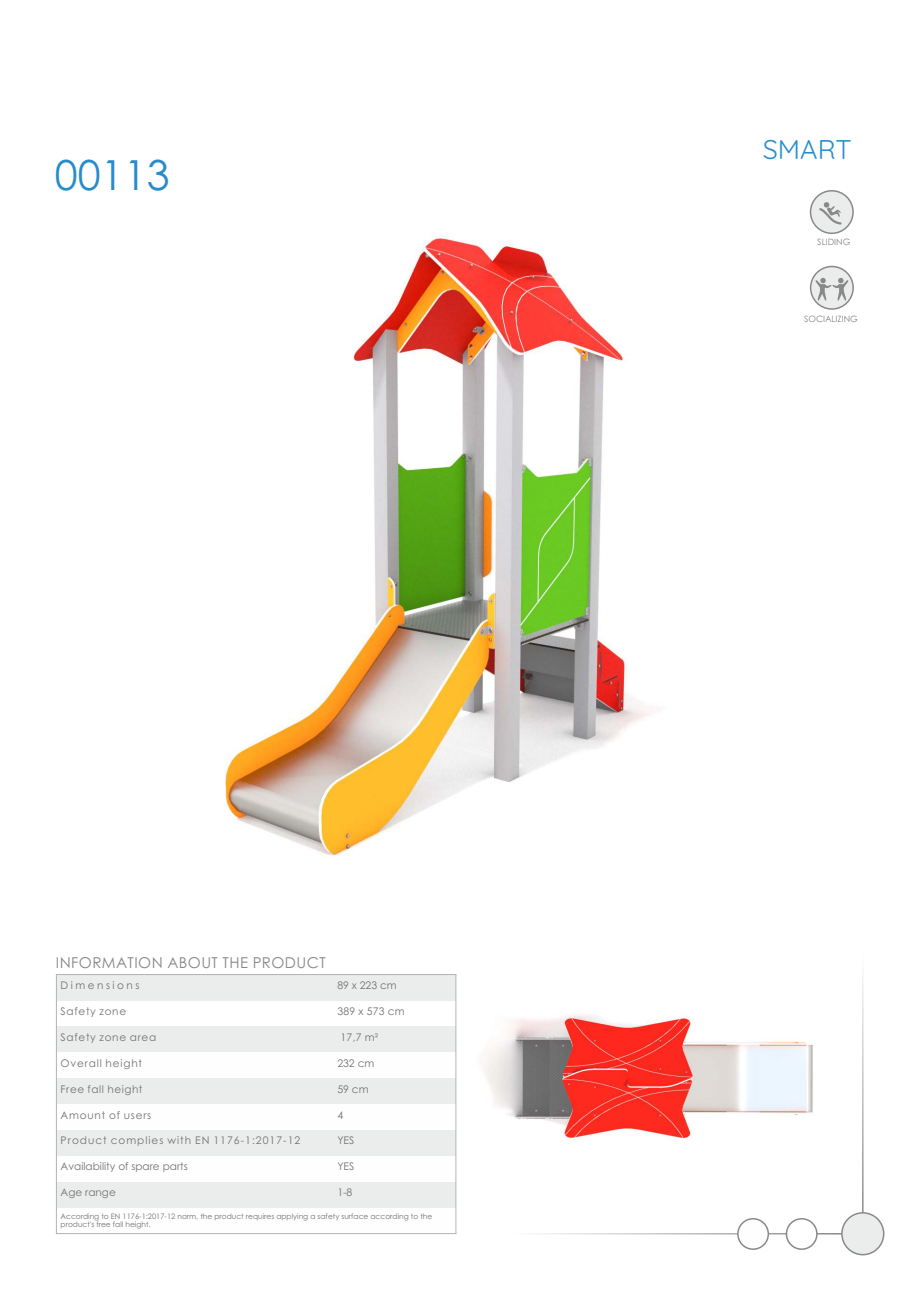
<style>
.page{position:relative;width:920px;height:1290px;background:#fff}
.page>*{position:absolute;margin:0;border:0;box-sizing:border-box;transform-origin:0 0}
.t1{font:41.4px "Century Gothic";color:#278ccc}
.t2{font:27px "Quicksand";color:#278ccc}
.t3{font:15px "Century Gothic";letter-spacing:.03em;color:#898989}
.t4{font:10.5px "Century Gothic";letter-spacing:.065em;color:#727271}
.t5{font:10.5px "Century Gothic";letter-spacing:.095em;color:#727271}
.t6{font:10.5px "Century Gothic";color:#727271}
.t7{font:10.5px "Century Gothic";letter-spacing:.235em;color:#727271}
.t8{font:8.7px "Century Gothic";color:#898989}
.t9{font:7.5px/7.6px "Century Gothic";color:#727271}
</style>
<div class="page">
<img style="left:444px;top:991px;width:427px;height:249px">
<img style="left:225px;top:203px;width:629px;height:653px">
<hr style="left:862px;top:952px;width:1px;height:261px;background:#898989">
<hr style="left:511px;top:1233px;width:331px;height:1px;background:#898989">
<div style="left:810px;top:190px;width:44px;height:44px;background:#ebecec;border:2px solid #898989;border-radius:50%"></div>
<div style="left:823px;top:202px;width:7px;height:6px;background:#898989;border-radius:2px"></div>
<svg style="left:817px;top:206px;width:25px;height:20px"></svg>
<svg style="left:810px;top:266px;width:44px;height:44px"></svg>
<svg style="left:815px;top:278px;width:33px;height:23px"></svg>
<div style="left:841px;top:1212px;width:43px;height:43px;background:#ebecec;border:2px solid #898989;border-radius:50%"></div>
<div style="left:737px;top:1218px;width:32px;height:32px;background:#fefefe;border:2px solid #898989;border-radius:50%"></div>
<div style="left:786px;top:1218px;width:32px;height:32px;background:#fff;border:2px solid #898989;border-radius:50%"></div>
<div style="left:56px;top:974px;width:277px;height:26px;background:#ebecec"></div>
<div style="left:333px;top:974px;width:123px;height:26px;background:#ebecec"></div>
<div style="left:56px;top:1026px;width:277px;height:26px;background:#ebecec"></div>
<div style="left:333px;top:1026px;width:123px;height:26px;background:#ebecec"></div>
<div style="left:333px;top:1052px;width:123px;height:26px;background:#fefefe"></div>
<div style="left:56px;top:1078px;width:277px;height:26px;background:#ebecec"></div>
<div style="left:333px;top:1078px;width:123px;height:26px;background:#ebecec"></div>
<div style="left:333px;top:1104px;width:123px;height:26px;background:#fefefe"></div>
<div style="left:56px;top:1130px;width:277px;height:26px;background:#ebecec"></div>
<div style="left:333px;top:1130px;width:123px;height:26px;background:#ebecec"></div>
<div style="left:333px;top:1156px;width:123px;height:26px;background:#fefefe"></div>
<div style="left:56px;top:1182px;width:277px;height:26px;background:#ebecec"></div>
<div style="left:333px;top:1182px;width:123px;height:26px;background:#ebecec"></div>
<div style="left:56px;top:1208px;width:400px;height:25px;background:#fefefe"></div>
<hr style="left:56px;top:974px;width:1px;height:260px;background:#b2b3b3">
<svg style="left:455px;top:1208px;width:1px;height:25px"></svg>
<hr style="left:456px;top:974px;width:1px;height:234px;background:#b2b3b3">
<hr style="left:56px;top:1233px;width:400px;height:1px;background:#b2b3b3">
<hr style="left:56px;top:974px;width:400px;height:1px;background:#b2b3b3">
<h1 class="t1" style="left:55px;top:159px;width:116px">00113</h1>
<h3 class="t3" style="left:56px;top:956px;width:271px">INFORMATION ABOUT THE PRODUCT</h3>
<h3 class="t7" style="left:61px;top:981px;width:80px">Dimensions</h3>
<h3 class="t4" style="left:337px;top:981px;width:61px">89 x 223 cm</h3>
<h3 class="t4" style="left:61px;top:1007px;width:67px">Safety zone</h3>
<h3 class="t4" style="left:337px;top:1007px;width:69px">389 x 573 cm</h3>
<h3 class="t4" style="left:61px;top:1033px;width:97px">Safety zone area</h3>
<h3 class="t4" style="left:340px;top:1033px;width:39px">17,7 m²</h3>
<h3 class="t4" style="left:61px;top:1059px;width:83px">Overall height</h3>
<h3 class="t4" style="left:337px;top:1059px;width:39px">232 cm</h3>
<h3 class="t4" style="left:61px;top:1085px;width:83px">Free fall height</h3>
<h3 class="t4" style="left:337px;top:1085px;width:33px">59 cm</h3>
<h3 class="t4" style="left:61px;top:1111px;width:92px">Amount of users</h3>
<h3 class="t4" style="left:337px;top:1111px;width:7px">4</h3>
<h3 class="t5" style="left:61px;top:1136px;width:241px">Product complies with EN 1176-1:2017-12</h3>
<h3 class="t4" style="left:337px;top:1136px;width:19px">YES</h3>
<h3 class="t6" style="left:61px;top:1162px;width:129px">Availability of spare parts</h3>
<h3 class="t4" style="left:337px;top:1162px;width:19px">YES</h3>
<h3 class="t6" style="left:61px;top:1188px;width:57px">Age range</h3>
<h3 class="t4" style="left:337px;top:1188px;width:17px">1-8</h3>
<p class="t9" style="left:61px;top:1213px;width:373px">According to EN 1176-1:2017-12 norm, the product requires applying a safety surface according to the product's free fall height.</p>
<h2 class="t2" style="left:763px;top:132px;width:90px">SMART</h2>
<p class="t8" style="left:817px;top:238px;width:35px">SLIDING</p>
<p class="t8" style="left:804px;top:316px;width:55px">SOCIALIZING</p>
</div>
